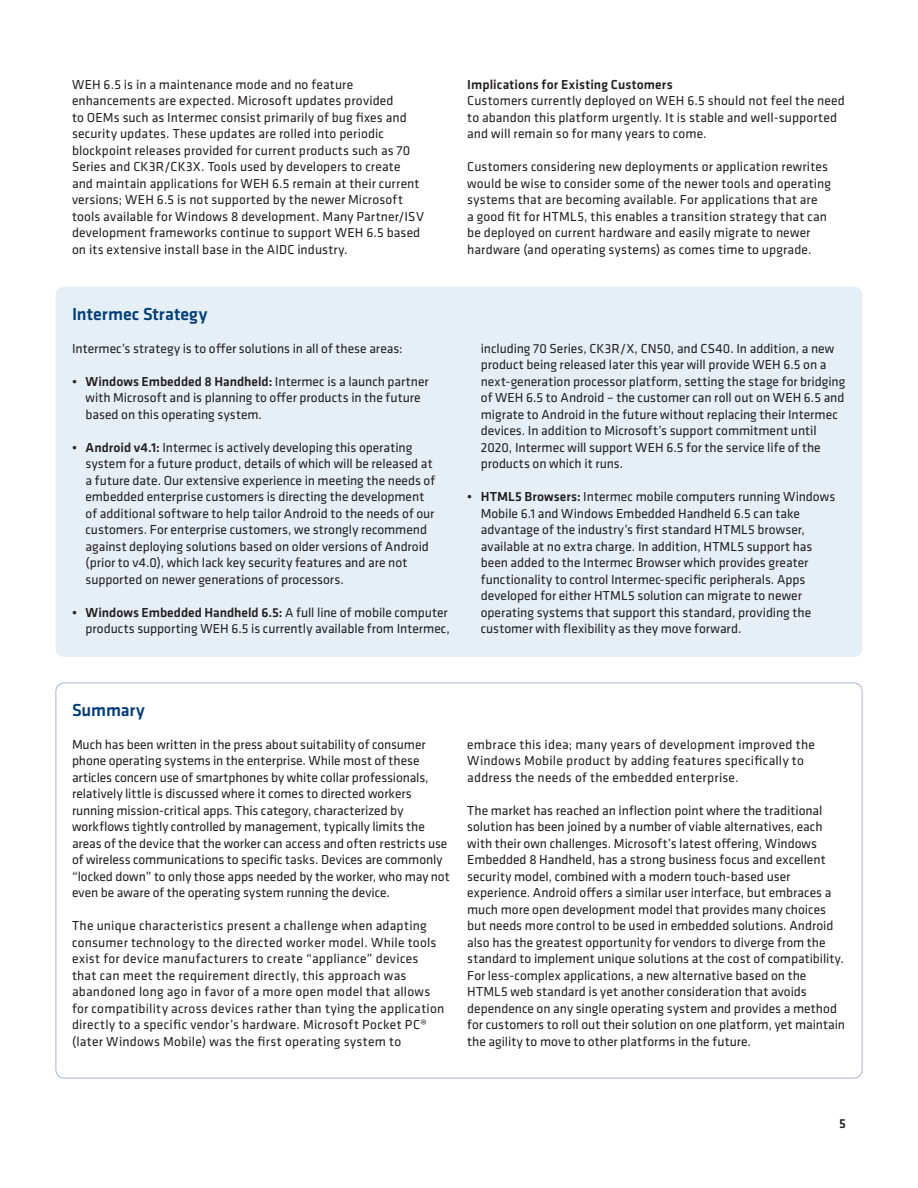
<style>
.page{position:relative;width:918px;height:1188px;background:#fff}
.page>*{position:absolute;margin:0;border:0;box-sizing:border-box;transform-origin:0 0}
.WP__Heading{font:500 18px "Klavika";letter-spacing:.005em;color:#003d78}
._9_pt__aligned___BOD{font:13.5px/16.5px "Klavika";letter-spacing:.005em;color:#231f20}
._9_pt_medium__aligne{font:500 13.5px "Klavika";letter-spacing:.01em;color:#231f20}
.s1{font-weight:500}
</style>
<div class="page">
<div style="left:56px;top:286px;width:806px;height:371px;background:#e5eff5;border-radius:9px"></div>
<p class="_9_pt__aligned___BOD" style="left:72px;top:75px;width:354px">WEH 6.5 is in a maintenance mode and no feature enhancements are expected. Microsoft updates provided<br>to OEMs such as Intermec consist primarily of bug fixes and security updates. These updates are rolled into periodic blockpoint releases provided for current products such as 70<br>Series and CK3R/CK3X. Tools used by developers to create and maintain applications for WEH 6.5 remain at their current versions; WEH 6.5 is not supported by the newer Microsoft tools available for Windows 8 development. Many Partner/ISV development frameworks continue to support WEH 6.5 based on its extensive install base in the AIDC industry.</p>
<p class="_9_pt_medium__aligne" style="left:467px;top:75px;width:207px">Implications for Existing Customers</p>
<p class="_9_pt__aligned___BOD" style="left:467px;top:92px;width:379px">Customers currently deployed on WEH 6.5 should not feel the need to abandon this platform urgently. It is stable and well-supported and will remain so for many years to come.</p>
<p class="_9_pt__aligned___BOD" style="left:467px;top:158px;width:365px">Customers considering new deployments or application rewrites would be wise to consider some of the newer tools and operating systems that are becoming available. For applications that are<br>a good fit for HTML5, this enables a transition strategy that can be deployed on current hardware and easily migrate to newer hardware (and operating systems) as comes time to upgrade.</p>
<p class="WP__Heading" style="left:72px;top:301px;width:137px">Intermec Strategy</p>
<p class="_9_pt__aligned___BOD" style="left:72px;top:339px;width:332px">Intermec’s strategy is to offer solutions in all of these areas:</p>
<p class="_9_pt__aligned___BOD" style="left:86px;top:372px;width:345px;text-indent:-14px"><span class="s1">• Windows Embedded 8 Handheld:</span> Intermec is a launch partner with Microsoft and is planning to offer products in the future based on this operating system.</p>
<p class="_9_pt__aligned___BOD" style="left:86px;top:438px;width:351px;text-indent:-14px"><span class="s1">• Android v4.1:</span> Intermec is actively developing this operating system for a future product, details of which will be released at a future date. Our extensive experience in meeting the needs of embedded enterprise customers is directing the development of additional software to help tailor Android to the needs of our customers. For enterprise customers, we strongly recommend against deploying solutions based on older versions of Android (prior to v4.0), which lack key security features and are not supported on newer generations of processors.</p>
<p class="_9_pt__aligned___BOD" style="left:72px;top:603px;width:379px;text-align:right"><span class="s1">• Windows Embedded Handheld 6.5:</span> A full line of mobile computer products supporting WEH 6.5 is currently available from Intermec,</p>
<p class="_9_pt__aligned___BOD" style="left:481px;top:339px;width:366px">including 70 Series, CK3R/X, CN50, and CS40. In addition, a new product being released later this year will provide WEH 6.5 on a next-generation processor platform, setting the stage for bridging of WEH 6.5 to Android – the customer can roll out on WEH 6.5 and migrate to Android in the future without replacing their Intermec devices. In addition to Microsoft’s support commitment until 2020, Intermec will support WEH 6.5 for the service life of the products on which it runs.</p>
<p class="_9_pt__aligned___BOD" style="left:481px;top:488px;width:356px;text-indent:-14px"><span class="s1">• HTML5 Browsers:</span> Intermec mobile computers running Windows Mobile 6.1 and Windows Embedded Handheld 6.5 can take advantage of the industry’s first standard HTML5 browser, available at no extra charge. In addition, HTML5 support has been added to the Intermec Browser which provides greater functionality to control Intermec-specific peripherals. Apps developed for either HTML5 solution can migrate to newer operating systems that support this standard, providing the customer with flexibility as they move forward.</p>
<p class="WP__Heading" style="left:72px;top:697px;width:74px">Summary</p>
<p class="_9_pt__aligned___BOD" style="left:72px;top:735px;width:379px">Much has been written in the press about suitability of consumer phone operating systems in the enterprise. While most of these articles concern use of smartphones by white collar professionals, relatively little is discussed where it comes to directed workers running mission-critical apps. This category, characterized by workflows tightly controlled by management, typically limits the areas of the device that the worker can access and often restricts use of wireless communications to specific tasks. Devices are commonly “locked down” to only those apps needed by the worker, who may not even be aware of the operating system running the device.</p>
<p class="_9_pt__aligned___BOD" style="left:72px;top:917px;width:374px">The unique characteristics present a challenge when adapting consumer technology to the directed worker model. While tools exist for device manufacturers to create “appliance” devices that can meet the requirement directly, this approach was abandoned long ago in favor of a more open model that allows for compatibility across devices rather than tying the application directly to a specific vendor’s hardware. Microsoft Pocket PC® (later Windows Mobile) was the first operating system to</p>
<p class="_9_pt__aligned___BOD" style="left:467px;top:735px;width:349px">embrace this idea; many years of development improved the<br>Windows Mobile product by adding features specifically to address the needs of the embedded enterprise.</p>
<p class="_9_pt__aligned___BOD" style="left:467px;top:801px;width:379px">The market has reached an inflection point where the traditional solution has been joined by a number of viable alternatives, each with their own challenges. Microsoft’s latest offering, Windows Embedded 8 Handheld, has a strong business focus and excellent security model, combined with a modern touch-based user experience. Android offers a similar user interface, but embraces a much more open development model that provides many choices but needs more control to be used in embedded solutions. Android also has the greatest opportunity for vendors to diverge from the standard to implement unique solutions at the cost of compatibility.<br>For less-complex applications, a new alternative based on the HTML5 web standard is yet another consideration that avoids dependence on any single operating system and provides a method for customers to roll out their solution on one platform, yet maintain the agility to move to other platforms in the future.</p>
<p class="_9_pt_medium__aligne" style="left:839px;top:1114px;width:8px">5</p>
</div>
